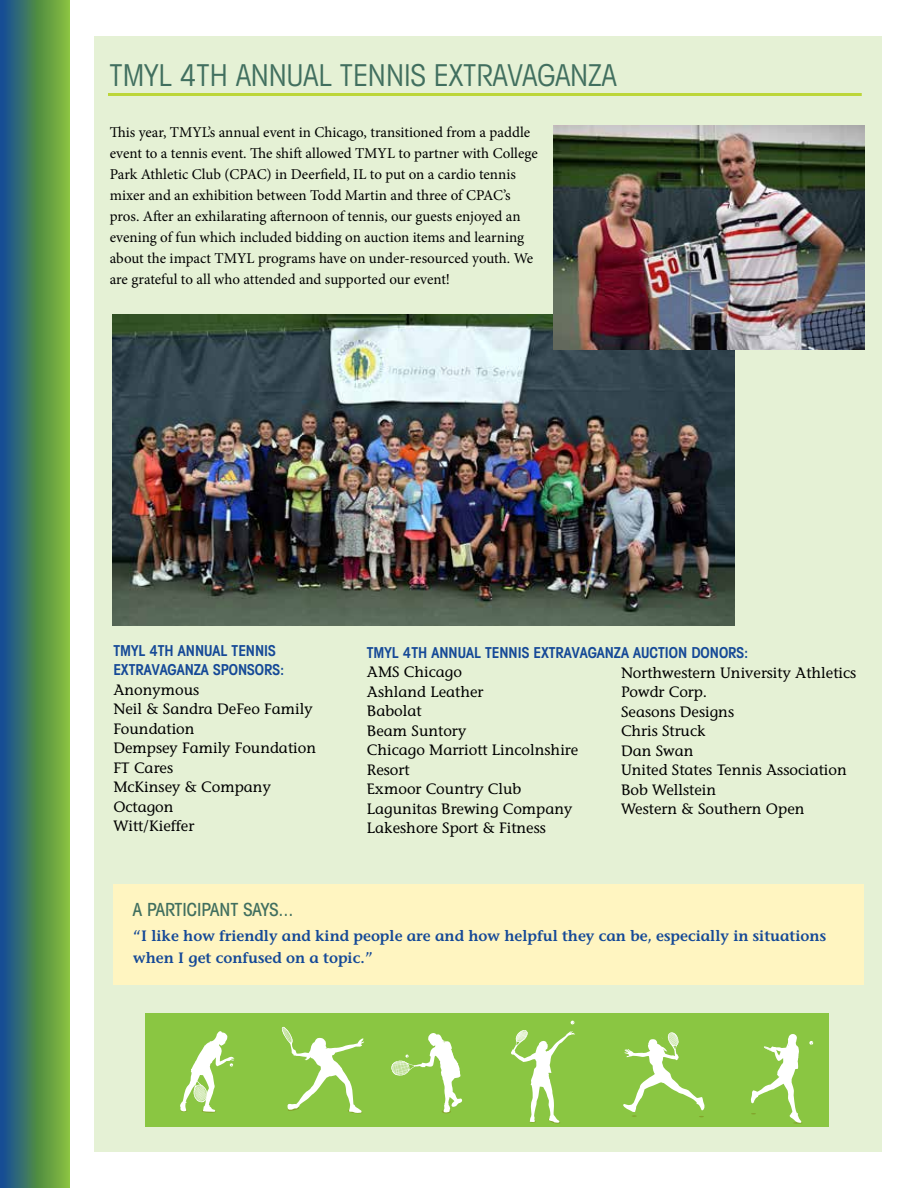
<style>
.page{position:relative;width:918px;height:1188px;background:#fff}
.page>*{position:absolute;margin:0;border:0;box-sizing:border-box;transform-origin:0 0}
.t1{font:condensed 30px "Avant Garde IT Cby BT";color:#416f5f}
.t2{font:500 condensed 18px "Avant Garde IT Cby BT";color:#416f5f}
.t3{font:15px/21px "Minion Pro";color:#000}
.t4{font:15px/19.5px "Stone Informal";color:#000}
.t5{font:600 15px/22.5px "Stone Informal";color:#154997}
.t6{font:600 condensed 15px/19.5px "Avant Garde IT Cby BT";color:#154997}
</style>
<div class="page">
<div style="left:94px;top:36px;width:788px;height:1116px;background:#e5f1d5"></div>
<svg style="left:0;top:0;width:70px;height:1188px;background:#457f60"></svg>
<hr style="left:108px;top:93px;width:754px;height:3px;background:#bcd639">
<img style="left:112px;top:314px;width:623px;height:312px">
<img style="left:554px;top:126px;width:311px;height:224px">
<div style="left:113px;top:884px;width:751px;height:101px;background:#fff5c1"></div>
<div style="left:146px;top:1013px;width:354px;height:114px;background:#8ac642"></div>
<hr style="left:202px;top:1110px;width:14px;height:3px;background:#83a42b;border-radius:50%">
<svg style="left:180px;top:1031px;width:55px;height:81px"></svg>
<svg style="left:281px;top:1027px;width:83px;height:87px"></svg>
<svg style="left:391px;top:1033px;width:72px;height:80px"></svg>
<div style="left:488px;top:1013px;width:340px;height:114px;background:#8ac642"></div>
<svg style="left:809px;top:1041px;width:5px;height:4px"></svg>
<svg style="left:751px;top:1034px;width:51px;height:90px"></svg>
<svg style="left:623px;top:1032px;width:82px;height:85px"></svg>
<svg style="left:511px;top:1020px;width:64px;height:104px"></svg>
<h1 class="t1" style="left:110px;top:57px;width:509px">TMYL 4TH ANNUAL TENNIS EXTRAVAGANZA</h1>
<p class="t3" style="left:110px;top:122px;width:429px">This year, TMYL’s annual event in Chicago, transitioned from a paddle event to a tennis event. The shift allowed TMYL to partner with College Park Athletic Club (CPAC) in Deerfield, IL to put on a cardio tennis mixer and an exhibition between Todd Martin and three of CPAC’s pros. After an exhilarating afternoon of tennis, our guests enjoyed an evening of fun which included bidding on auction items and learning about the impact TMYL programs have on under-resourced youth. We are grateful to all who attended and supported our event!</p>
<p class="t6" style="left:113px;top:641px;width:172px">TMYL 4TH ANNUAL TENNIS<br>EXTRAVAGANZA SPONSORS:</p>
<p class="t4" style="left:113px;top:680px;width:204px">Anonymous<br>Neil &amp; Sandra DeFeo Family<br>Foundation<br>Dempsey Family Foundation<br>FT Cares<br>McKinsey &amp; Company<br>Octagon<br>Witt/Kieffer</p>
<p class="t2" style="left:133px;top:898px;width:162px">A PARTICIPANT SAYS...</p>
<p class="t6" style="left:367px;top:642px;width:383px">TMYL 4TH ANNUAL TENNIS EXTRAVAGANZA AUCTION DONORS:</p>
<p class="t4" style="left:367px;top:662px;width:213px">AMS Chicago<br>Ashland Leather<br>Babolat<br>Beam Suntory<br>Chicago Marriott Lincolnshire<br>Resort<br>Exmoor Country Club<br>Lagunitas Brewing Company<br>Lakeshore Sport &amp; Fitness</p>
<p class="t4" style="left:621px;top:663px;width:237px">Northwestern University Athletics<br>Powdr Corp.<br>Seasons Designs<br>Chris Struck<br>Dan Swan<br>United States Tennis Association<br>Bob Wellstein<br>Western &amp; Southern Open</p>
<p class="t5" style="left:133px;top:924px;width:694px">“I like how friendly and kind people are and how helpful they can be, especially in situations when I get confused on a topic.”</p>
</div>
